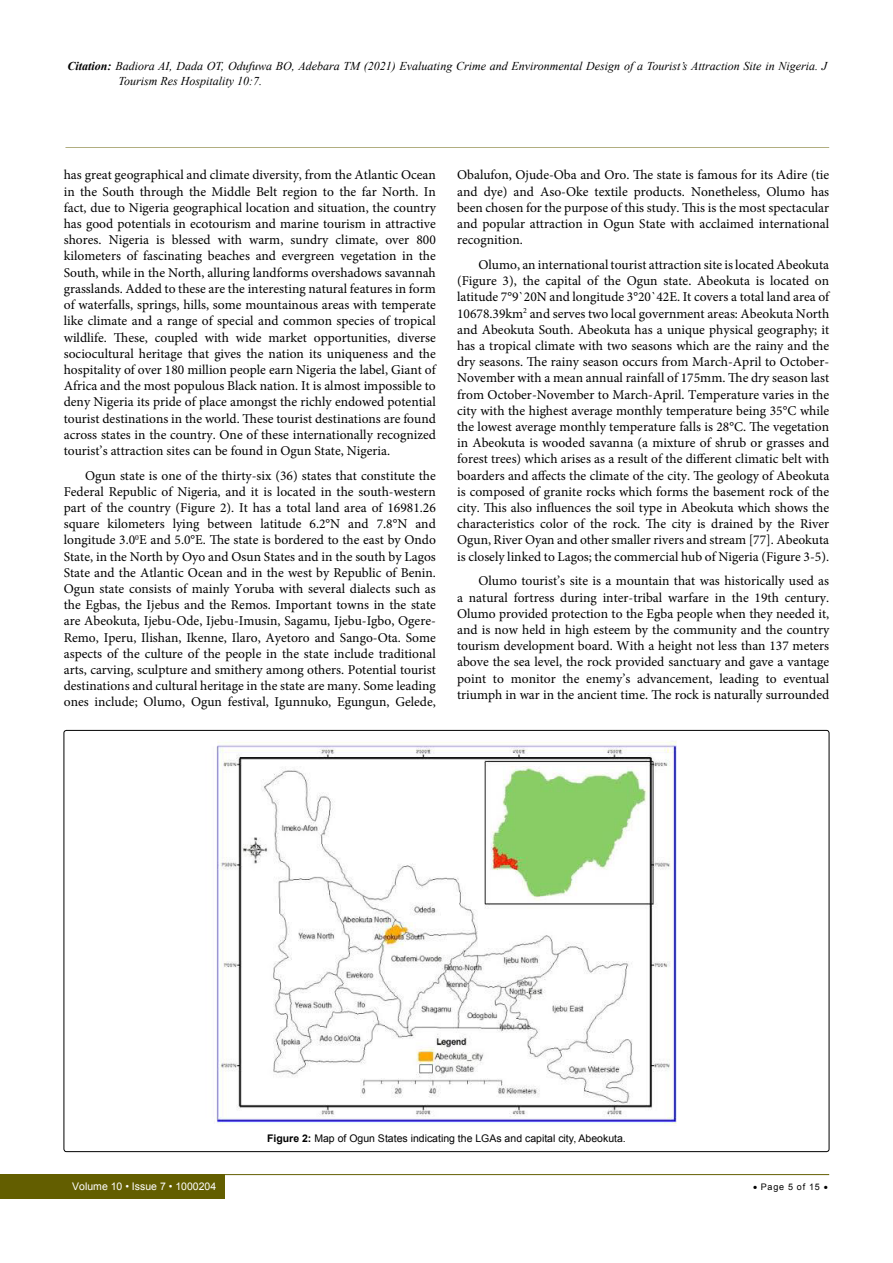
<style>
.page{position:relative;width:893px;height:1263px;background:#fff}
.page>*{position:absolute;margin:0;border:0;box-sizing:border-box;transform-origin:0 0}
.t1{font:13.5px/16.2px "Minion Pro";color:#000;text-align:justify}
.t2{font:italic 12px/15px "Times New Roman";color:#000}
.t3{font:10.5px "Arial";color:#000}
.t4{font:10.5px "Arial";color:#fff}
.t5{font:9px "Arial";letter-spacing:.08em;color:#000}
.s1{font-weight:700}
</style>
<div class="page">
<div style="left:0;top:1174px;width:225px;height:25px;background:#635e00"></div>
<hr style="left:221px;top:1174px;width:608px;height:1px;background:#635e00">
<hr style="left:65px;top:147px;width:764px;height:1px;background:#635e00">
<img style="left:216px;top:741px;width:461px;height:384px">
<p class="t2" style="left:119px;top:59px;width:710px;text-indent:-51px"><span class="s1">Citation:</span> Badiora AI, Dada OT, Odufuwa BO, Adebara TM (2021) Evaluating Crime and Environmental Design of a Tourist’s Attraction Site in Nigeria. J<br>Tourism Res Hospitality 10:7.</p>
<p class="t1" style="left:64px;top:167px;width:374px">has great geographical and climate diversity, from the Atlantic Ocean in the South through the Middle Belt region to the far North. In fact, due to Nigeria geographical location and situation, the country has good potentials in ecotourism and marine tourism in attractive shores. Nigeria is blessed with warm, sundry climate, over 800 kilometers of fascinating beaches and evergreen vegetation in the South, while in the North, alluring landforms overshadows savannah grasslands. Added to these are the interesting natural features in form of waterfalls, springs, hills, some mountainous areas with temperate like climate and a range of special and common species of tropical wildlife. These, coupled with wide market opportunities, diverse sociocultural heritage that gives the nation its uniqueness and the hospitality of over 180 million people earn Nigeria the label, Giant of Africa and the most populous Black nation. It is almost impossible to deny Nigeria its pride of place amongst the richly endowed potential tourist destinations in the world. These tourist destinations are found across states in the country. One of these internationally recognized tourist’s attraction sites can be found in Ogun State, Nigeria.</p>
<p class="t1" style="left:64px;top:467px;width:374px;text-indent:21px">Ogun state is one of the thirty-six (36) states that constitute the Federal Republic of Nigeria, and it is located in the south‐western part of the country (Figure 2). It has a total land area of 16981.26 square kilometers lying between latitude 6.2°N and 7.8°N and longitude 3.0<sup>0</sup>E and 5.0°E. The state is bordered to the east by Ondo State, in the North by Oyo and Osun States and in the south by Lagos State and the Atlantic Ocean and in the west by Republic of Benin.<br>Ogun state consists of mainly Yoruba with several dialects such as the Egbas, the Ijebus and the Remos. Important towns in the state are Abeokuta, Ijebu-Ode, Ijebu-Imusin, Sagamu, Ijebu-Igbo, Ogere-Remo, Iperu, Ilishan, Ikenne, Ilaro, Ayetoro and Sango-Ota. Some aspects of the culture of the people in the state include traditional arts, carving, sculpture and smithery among others. Potential tourist destinations and cultural heritage in the state are many. Some leading ones include; Olumo, Ogun festival, Igunnuko, Egungun, Gelede,</p>
<p class="t1" style="left:457px;top:167px;width:374px">Obalufon, Ojude-Oba and Oro. The state is famous for its Adire (tie and dye) and Aso-Oke textile products. Nonetheless, Olumo has been chosen for the purpose of this study. This is the most spectacular and popular attraction in Ogun State with acclaimed international recognition.</p>
<p class="t1" style="left:457px;top:257px;width:374px;text-indent:21px">Olumo, an international tourist attraction site is located Abeokuta (Figure 3), the capital of the Ogun state. Abeokuta is located on latitude 7°9`20N and longitude 3°20`42E. It covers a total land area of 10678.39km<sup>2</sup> and serves two local government areas: Abeokuta North and Abeokuta South. Abeokuta has a unique physical geography; it has a tropical climate with two seasons which are the rainy and the dry seasons. The rainy season occurs from March-April to October-November with a mean annual rainfall of 175mm. The dry season last from October-November to March-April. Temperature varies in the city with the highest average monthly temperature being 35°C while the lowest average monthly temperature falls is 28°C. The vegetation in Abeokuta is wooded savanna (a mixture of shrub or grasses and forest trees) which arises as a result of the different climatic belt with boarders and affects the climate of the city. The geology of Abeokuta is composed of granite rocks which forms the basement rock of the city. This also influences the soil type in Abeokuta which shows the characteristics color of the rock. The city is drained by the River Ogun, River Oyan and other smaller rivers and stream [77]. Abeokuta is closely linked to Lagos; the commercial hub of Nigeria (Figure 3-5).</p>
<p class="t1" style="left:457px;top:573px;width:374px;text-indent:21px">Olumo tourist’s site is a mountain that was historically used as a natural fortress during inter-tribal warfare in the 19th century.<br>Olumo provided protection to the Egba people when they needed it, and is now held in high esteem by the community and the country tourism development board. With a height not less than 137 meters above the sea level, the rock provided sanctuary and gave a vantage point to monitor the enemy’s advancement, leading to eventual triumph in war in the ancient time. The rock is naturally surrounded</p>
<p class="t3" style="left:267px;top:1131px;width:360px"><span class="s1">Figure 2:</span> Map of Ogun States indicating the LGAs and capital city, Abeokuta.</p>
<p class="t4" style="left:72px;top:1180px;width:145px">Volume 10 • Issue 7 • 1000204</p>
<p class="t5" style="left:753px;top:1181px;width:76px">• Page 5 of 15 •</p>
</div>
